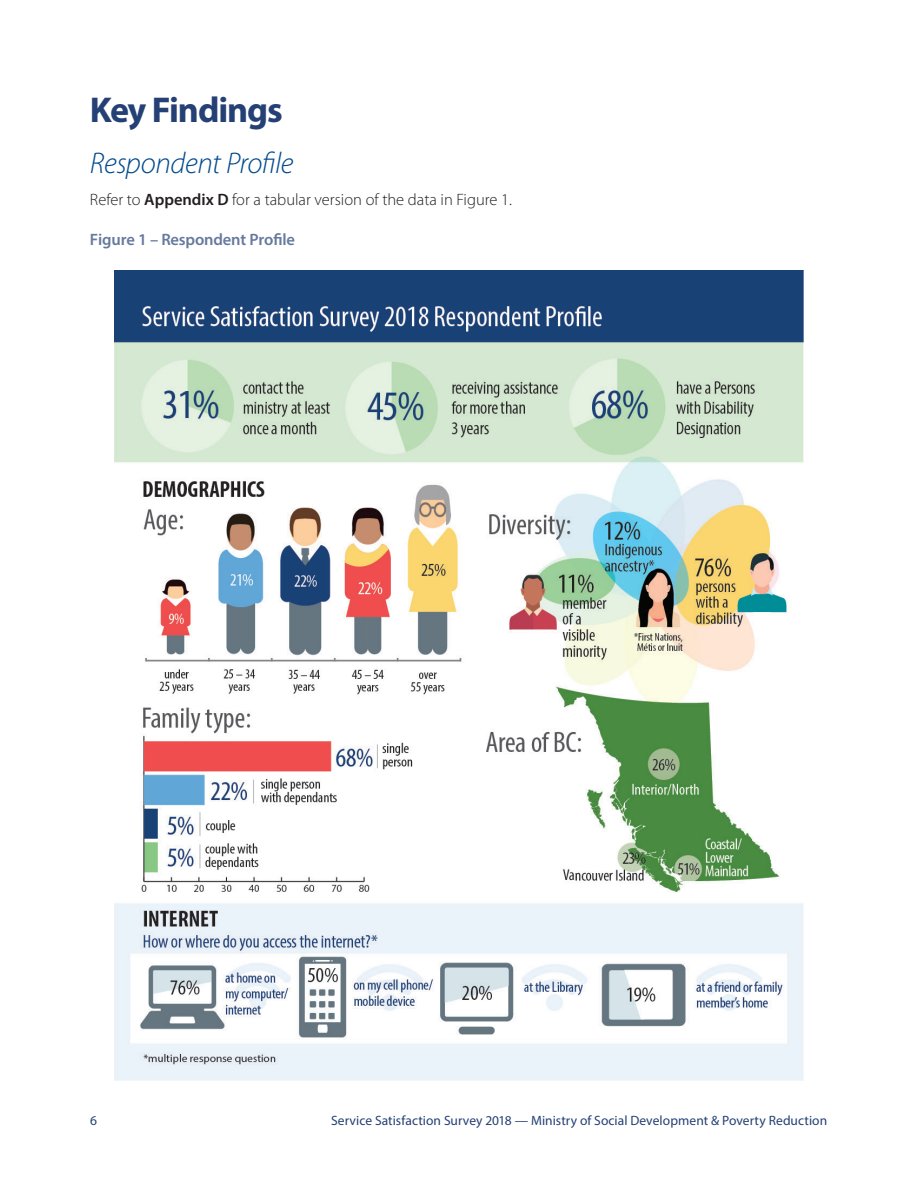
<style>
.page{position:relative;width:918px;height:1188px;background:#fff}
.page>*{position:absolute;margin:0;border:0;box-sizing:border-box;transform-origin:0 0}
.Head_B{font:700 36px "Myriad Pro";letter-spacing:-.03em;color:#244075}
.Head_C{font:italic 300 30px "Myriad Pro";letter-spacing:-.015em;color:#004a8d}
.t1{font:300 16.5px "Myriad Pro";color:#231f20}
.Head_D{font:600 16.5px "Myriad Pro";letter-spacing:-.01em;color:#66799e}
.t2{font:13.5px "Myriad Pro";letter-spacing:.005em;color:#244075}
.s1{font-weight:600}
</style>
<div class="page">
<img style="left:114px;top:270px;width:690px;height:811px">
<p class="Head_B" style="left:90px;top:86px;width:194px">Key Findings</p>
<p class="Head_C" style="left:90px;top:145px;width:205px">Respondent Profile</p>
<p class="t1" style="left:90px;top:189px;width:424px">Refer to <span class="s1">Appendix D</span> for a tabular version of the data in Figure 1.</p>
<p class="Head_D" style="left:90px;top:229px;width:207px">Figure 1 – Respondent Profile</p>
<p class="t2" style="left:90px;top:1112px;width:8px">6</p>
<p class="t2" style="left:331px;top:1112px;width:498px">Service Satisfaction Survey 2018 — Ministry of Social Development &amp; Poverty Reduction</p>
</div>
